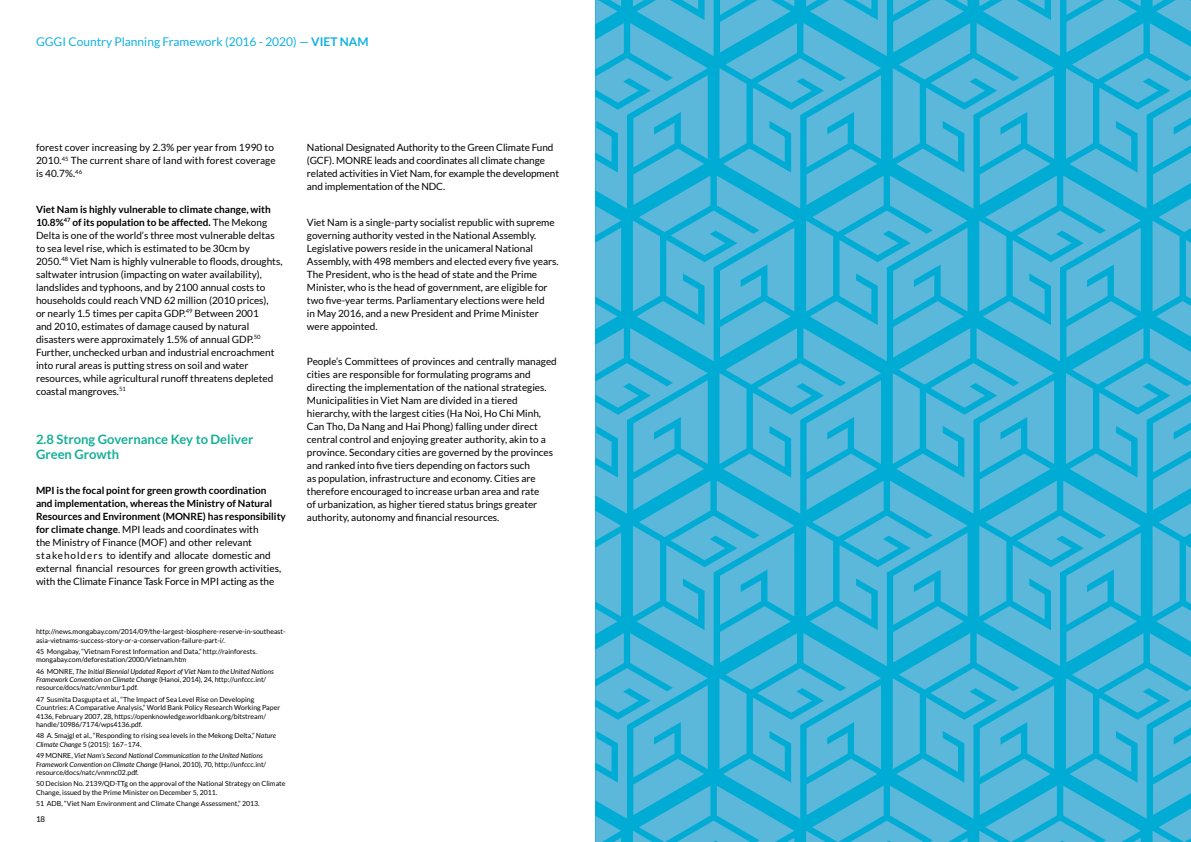
<style>
.page{position:relative;width:1191px;height:842px;background:#fff}
.page>*{position:absolute;margin:0;border:0;box-sizing:border-box;transform-origin:0 0}
.t1{font:700 13px/15px "Lato";color:#15af97}
.t2{font:12px "Lato";color:#0fb1e3}
.t3{font:10px/13px "Lato";color:#000}
.t4{font:8px "Lato";color:#000}
.t5{font:7px/8.4px "Lato";color:#000}
.t6{font:italic 7px/8.4px "Lato";color:#000}
.s1{font-weight:700}
.s2{font-style:normal}
.s3{font-style:italic}
</style>
<div class="page">
<svg style="left:595px;top:0;width:596px;height:842px;background:#3db3d8"></svg>
<p class="t2" style="left:36px;top:35px;width:334px">GGGI Country Planning Framework (2016 - 2020) — <span class="s1">VIET NAM</span></p>
<p class="t3" style="left:36px;top:141px;width:241px">forest cover increasing by 2.3% per year from 1990 to<br>2010.<sup>45</sup> The current share of land with forest coverage is 40.7%.<sup>46</sup></p>
<p class="t3" style="left:36px;top:202px;width:248px"><span class="s1">Viet Nam is highly vulnerable to climate change, with 10.8%</span><sup>47</sup> <span class="s1">of its population to be affected.</span> The Mekong Delta is one of the world’s three most vulnerable deltas to sea level rise, which is estimated to be 30cm by 2050.<sup>48</sup> Viet Nam is highly vulnerable to floods, droughts, saltwater intrusion (impacting on water availability), landslides and typhoons, and by 2100 annual costs to households could reach VND 62 million (2010 prices),<br>or nearly 1.5 times per capita GDP.<sup>49</sup> Between 2001<br>and 2010, estimates of damage caused by natural disasters were approximately 1.5% of annual GDP.<sup>50<br></sup>Further, unchecked urban and industrial encroachment into rural areas is putting stress on soil and water resources, while agricultural runoff threatens depleted coastal mangroves.<sup>51</sup></p>
<h1 class="t1" style="left:36px;top:431px;width:219px">2.8 Strong Governance Key to Deliver<br>Green Growth</h1>
<p class="t3" style="left:36px;top:484px;width:251px"><span class="s1">MPI is the focal point for green growth coordination<br>and implementation, whereas the Ministry of Natural Resources and Environment (MONRE) has responsibility for climate change</span>. MPI leads and coordinates with<br>the Ministry of Finance (MOF) and other relevant stakeholders to identify and allocate domestic and external financial resources for green growth activities, with the Climate Finance Task Force in MPI acting as the</p>
<p class="t5" style="left:36px;top:627px;width:251px">http://news.mongabay.com/2014/09/the-largest-biosphere-reserve-in-southeast&shy;asia-vietnams-success-story-or-a-conservation-failure-part-i/.</p>
<p class="t5" style="left:36px;top:647px;width:222px">45 Mongabay, “Vietnam Forest Information and Data,” http://rainforests. mongabay.com/deforestation/2000/Vietnam.htm</p>
<p class="t6" style="left:36px;top:667px;width:239px"><span class="s2">46 MONRE,</span> The Initial Biennial Updated Report of Viet Nam to the United Nations<br>Framework Convention on Climate Change <span class="s2">(Hanoi, 2014), 24, http://unfccc.int/ resource/docs/natc/vnmbur1.pdf.</span></p>
<p class="t5" style="left:36px;top:695px;width:246px">47 Susmita Dasgupta et al., “The Impact of Sea Level Rise on Developing Countries: A Comparative Analysis,” World Bank Policy Research Working Paper 4136, February 2007, 28, https://openknowledge.worldbank.org/bitstream/ handle/10986/7174/wps4136.pdf.</p>
<p class="t5" style="left:36px;top:732px;width:241px">48 A. Smajgl et al., “Responding to rising sea levels in the Mekong Delta,” <span class="s3">Nature<br>Climate Change</span> 5 (2015): 167–174.</p>
<p class="t6" style="left:36px;top:751px;width:232px"><span class="s2">49 MONRE,</span> Viet Nam’s Second National Communication to the United Nations<br>Framework Convention on Climate Change <span class="s2">(Hanoi, 2010), 70, http://unfccc.int/ resource/docs/natc/vnmnc02.pdf.</span></p>
<p class="t5" style="left:36px;top:779px;width:251px">50 Decision No. 2139/QD-TTg on the approval of the National Strategy on Climate<br>Change, issued by the Prime Minister on December 5, 2011.</p>
<p class="t5" style="left:36px;top:799px;width:225px">51 ADB, “Viet Nam Environment and Climate Change Assessment,” 2013.</p>
<p class="t4" style="left:36px;top:815px;width:11px">18</p>
<p class="t3" style="left:307px;top:141px;width:254px">National Designated Authority to the Green Climate Fund (GCF). MONRE leads and coordinates all climate change related activities in Viet Nam, for example the development and implementation of the NDC.</p>
<p class="t3" style="left:307px;top:215px;width:253px">Viet Nam is a single-party socialist republic with supreme governing authority vested in the National Assembly.<br>Legislative powers reside in the unicameral National Assembly, with 498 members and elected every five years.<br>The President, who is the head of state and the Prime Minister, who is the head of government, are eligible for two five-year terms. Parliamentary elections were held<br>in May 2016, and a new President and Prime Minister were appointed.</p>
<p class="t3" style="left:307px;top:355px;width:251px">People’s Committees of provinces and centrally managed cities are responsible for formulating programs and directing the implementation of the national strategies.<br>Municipalities in Viet Nam are divided in a tiered hierarchy, with the largest cities (Ha Noi, Ho Chi Minh, Can Tho, Da Nang and Hai Phong) falling under direct central control and enjoying greater authority, akin to a province. Secondary cities are governed by the provinces and ranked into five tiers depending on factors such<br>as population, infrastructure and economy. Cities are therefore encouraged to increase urban area and rate<br>of urbanization, as higher tiered status brings greater authority, autonomy and financial resources.</p>
</div>
